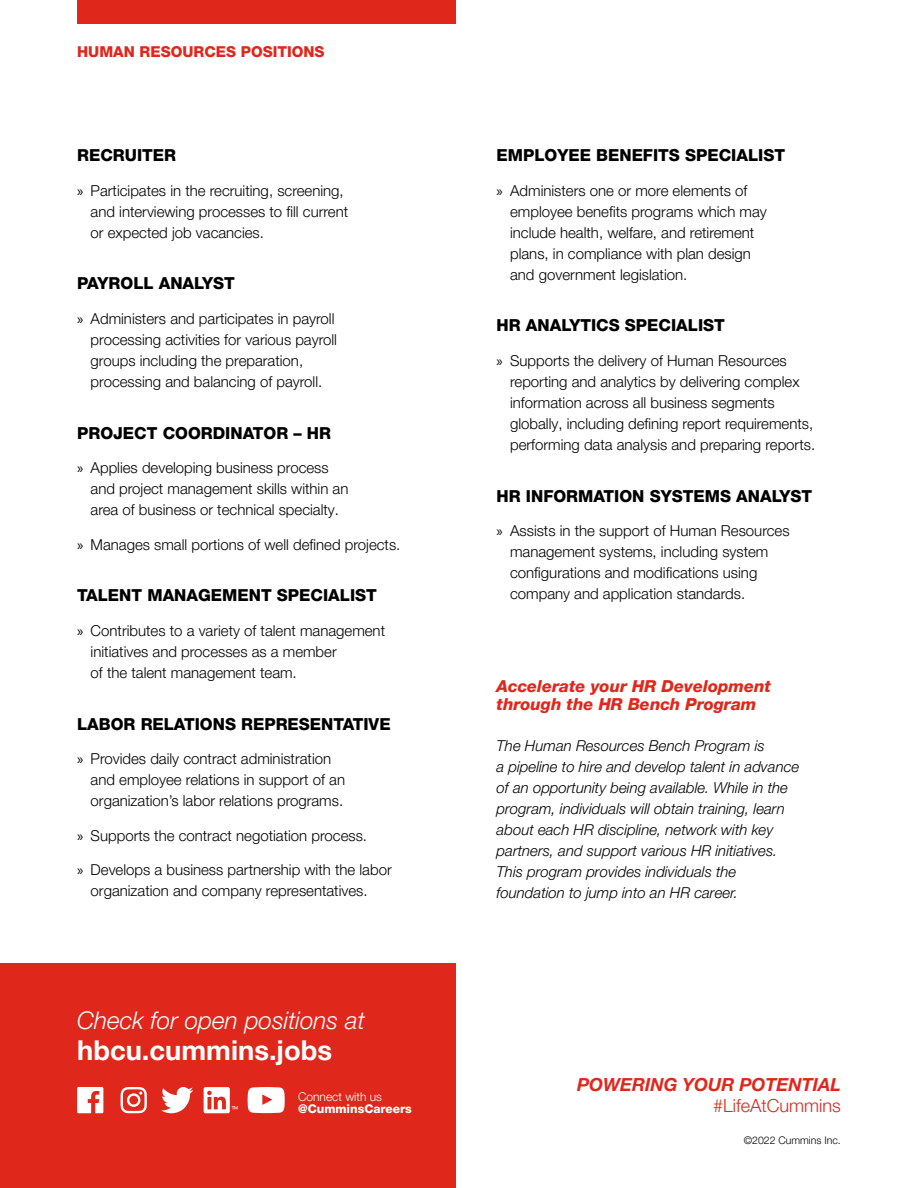
<style>
.page{position:relative;width:918px;height:1188px;background:#fff}
.page>*{position:absolute;margin:0;border:0;box-sizing:border-box;transform-origin:0 0}
.t1{font:700 27.3px "Helvetica Neue LT Pro";color:#fff}
.t2{font:italic 300 24.3px "Helvetica Neue LT Pro";color:#fff}
.t3{font:italic 700 18px "Helvetica Neue LT Pro";color:#df271c}
.t4{font:300 18px "Helvetica Neue LT Pro";color:#df271c}
.t5{font:800 16.5px "Helvetica Neue LT Pro";color:#000}
.t6{font:italic 800 16.5px/18px "Helvetica Neue LT Pro";color:#df271c}
.t7{font:300 15px/21px "Helvetica Neue LT Pro";color:#000}
.t8{font:italic 300 15px/21px "Helvetica Neue LT Pro";color:#000}
.t9{font:800 15px "Helvetica Neue LT Pro";color:#df271c}
.t10{font:800 12px "Helvetica Neue LT Pro";color:#fff}
.t11{font:300 12px "Helvetica Neue LT Pro";color:#fff}
.t12{font:300 10.5px "Helvetica Neue LT Pro";color:#000}
.s1{font-family:"Myriad Pro";font-weight:400}
</style>
<div class="page">
<div style="left:77px;top:0;width:378px;height:24px;background:#df271c"></div>
<div style="left:0;top:964px;width:455px;height:224px;background:#df271c"></div>
<svg style="left:204px;top:1087px;width:34px;height:26px"></svg>
<svg style="left:248px;top:1087px;width:37px;height:26px"></svg>
<svg style="left:77px;top:1087px;width:26px;height:26px"></svg>
<svg style="left:121px;top:1087px;width:26px;height:26px"></svg>
<svg style="left:161px;top:1087px;width:32px;height:26px"></svg>
<p class="t9" style="left:77px;top:43px;width:249px">HUMAN RESOURCES POSITIONS</p>
<p class="t5" style="left:77px;top:146px;width:100px">RECRUITER</p>
<p class="t7" style="left:91px;top:180px;width:259px;text-indent:-14px"><span class="s1">»</span> Participates in the recruiting, screening, and interviewing processes to fill current or expected job vacancies.</p>
<p class="t5" style="left:77px;top:274px;width:159px">PAYROLL ANALYST</p>
<p class="t7" style="left:91px;top:308px;width:248px;text-indent:-14px"><span class="s1">»</span> Administers and participates in payroll processing activities for various payroll groups including the preparation, processing and balancing of payroll.</p>
<p class="t5" style="left:77px;top:423px;width:255px">PROJECT COORDINATOR – HR</p>
<p class="t7" style="left:91px;top:457px;width:259px;text-indent:-14px"><span class="s1">»</span> Applies developing business process and project management skills within an area of business or technical specialty.</p>
<p class="t7" style="left:77px;top:534px;width:325px"><span class="s1">»</span> Manages small portions of well defined projects.</p>
<p class="t5" style="left:77px;top:586px;width:301px">TALENT MANAGEMENT SPECIALIST</p>
<p class="t7" style="left:91px;top:620px;width:296px;text-indent:-14px"><span class="s1">»</span> Contributes to a variety of talent management initiatives and processes as a member<br>of the talent management team.</p>
<p class="t5" style="left:77px;top:714px;width:315px">LABOR RELATIONS REPRESENTATIVE</p>
<p class="t7" style="left:91px;top:748px;width:256px;text-indent:-14px"><span class="s1">»</span> Provides daily contract administration and employee relations in support of an organization’s labor relations programs.</p>
<p class="t7" style="left:77px;top:825px;width:291px"><span class="s1">»</span> Supports the contract negotiation process.</p>
<p class="t7" style="left:91px;top:859px;width:303px;text-indent:-13px"><span class="s1">»</span> Develops a business partnership with the labor organization and company representatives.</p>
<h2 class="t2" style="left:77px;top:1006px;width:289px">Check for open positions at</h2>
<h1 class="t1" style="left:77px;top:1033px;width:257px">hbcu.cummins.jobs</h1>
<p class="t11" style="left:298px;top:1090px;width:86px">Connect with us</p>
<p class="t10" style="left:298px;top:1102px;width:115px">@CumminsCareers</p>
<p class="t5" style="left:497px;top:146px;width:290px">EMPLOYEE BENEFITS SPECIALIST</p>
<p class="t7" style="left:510px;top:180px;width:258px;text-indent:-14px"><span class="s1">»</span> Administers one or more elements of employee benefits programs which may include health, welfare, and retirement plans, in compliance with plan design and government legislation.</p>
<p class="t5" style="left:497px;top:316px;width:230px">HR ANALYTICS SPECIALIST</p>
<p class="t7" style="left:510px;top:350px;width:307px;text-indent:-14px"><span class="s1">»</span> Supports the delivery of Human Resources reporting and analytics by delivering complex information across all business segments globally, including defining report requirements, performing data analysis and preparing reports.</p>
<p class="t5" style="left:497px;top:486px;width:317px">HR INFORMATION SYSTEMS ANALYST</p>
<p class="t7" style="left:510px;top:520px;width:281px;text-indent:-14px"><span class="s1">»</span> Assists in the support of Human Resources management systems, including system configurations and modifications using company and application standards.</p>
<p class="t6" style="left:497px;top:677px;width:276px">Accelerate your HR Development through the HR Bench Program</p>
<p class="t8" style="left:497px;top:735px;width:304px">The Human Resources Bench Program is<br>a pipeline to hire and develop talent in advance of an opportunity being available. While in the program, individuals will obtain training, learn about each HR discipline, network with key partners, and support various HR initiatives.<br>This program provides individuals the foundation to jump into an HR career.</p>
<p class="t3" style="left:577px;top:1073px;width:265px">POWERING YOUR POTENTIAL</p>
<p class="t4" style="left:713px;top:1094px;width:129px">#LifeAtCummins</p>
<p class="t12" style="left:744px;top:1134px;width:99px">©2022 Cummins Inc.</p>
</div>
